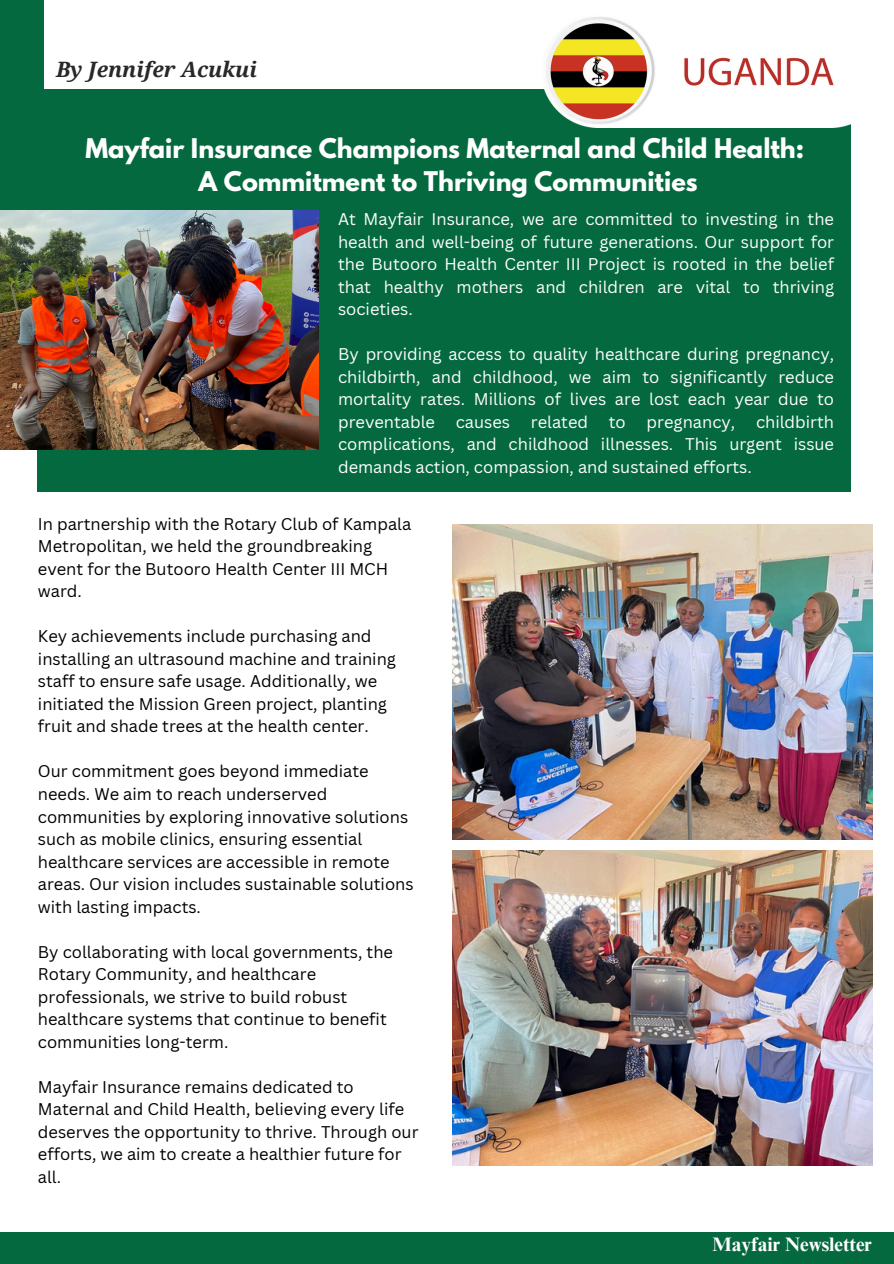
<style>
.page{position:relative;width:894px;height:1264px;background:#fff}
.page>*{position:absolute;margin:0;border:0;box-sizing:border-box;transform-origin:0 0}
.t1{font:700 24px "League Spartan";color:#fff}
.t2{font:italic 700 21.15px "Droid Serif";color:#282828}
.t3{font:700 19.5px "Times NRMT Pro";color:#fff}
.t4{font:16.5px/22.5px "Canva Sans";color:#000}
.t5{font:16.5px/22.5px "Canva Sans";color:#fff;text-align:justify}
</style>
<div class="page">
<div style="left:38px;top:89px;width:812px;height:403px;background:#05693f"></div>
<img style="left:544px;top:17px;width:307px;height:111px">
<img style="left:0;top:210px;width:318px;height:240px">
<img style="left:452px;top:524px;width:420px;height:315px">
<img style="left:452px;top:850px;width:420px;height:315px">
<div style="left:0;top:0;width:43px;height:210px;background:#05693f"></div>
<div style="left:0;top:1231px;width:893px;height:32px;background:#05693f"></div>
<p class="t2" style="left:56px;top:57px;width:202px">By Jennifer Acukui</p>
<p class="t1" style="left:85px;top:136px;width:720px">Mayfair Insurance Champions Maternal and Child Health:</p>
<p class="t1" style="left:198px;top:169px;width:500px">A Commitment to Thriving Communities</p>
<p class="t5" style="left:338px;top:207px;width:497px">At Mayfair Insurance, we are committed to investing in the health and well-being of future generations. Our support for the Butooro Health Center III Project is rooted in the belief that healthy mothers and children are vital to thriving societies.</p>
<p class="t5" style="left:338px;top:342px;width:497px">By providing access to quality healthcare during pregnancy, childbirth, and childhood, we aim to significantly reduce mortality rates. Millions of lives are lost each year due to preventable</p>
<p class="t5" style="left:338px;top:410px;width:497px;text-indent:418px">childbirth complications, and childhood illnesses. This urgent issue demands action, compassion, and sustained efforts.</p>
<p class="t5" style="left:455px;top:410px;width:56px">causes</p>
<p class="t5" style="left:530px;top:410px;width:59px">related</p>
<p class="t5" style="left:608px;top:410px;width:18px">to</p>
<p class="t5" style="left:646px;top:410px;width:90px">pregnancy,</p>
<p class="t4" style="left:38px;top:512px;width:374px">In partnership with the Rotary Club of Kampala Metropolitan, we held the groundbreaking event for the Butooro Health Center III MCH ward.</p>
<p class="t4" style="left:38px;top:624px;width:359px">Key achievements include purchasing and installing an ultrasound machine and training staff to ensure safe usage. Additionally, we initiated the Mission Green project, planting fruit and shade trees at the health center.</p>
<p class="t4" style="left:38px;top:759px;width:377px">Our commitment goes beyond immediate needs. We aim to reach underserved communities by exploring innovative solutions such as mobile clinics, ensuring essential healthcare services are accessible in remote areas. Our vision includes sustainable solutions with lasting impacts.</p>
<p class="t4" style="left:38px;top:939px;width:356px">By collaborating with local governments, the Rotary Community, and healthcare professionals, we strive to build robust healthcare systems that continue to benefit communities long-term.</p>
<p class="t4" style="left:38px;top:1074px;width:382px">Mayfair Insurance remains dedicated to Maternal and Child Health, believing every life deserves the opportunity to thrive. Through our efforts, we aim to create a healthier future for all.</p>
<h2 class="t3" style="left:712px;top:1237px;width:161px">Mayfair Newsletter</h2>
</div>
